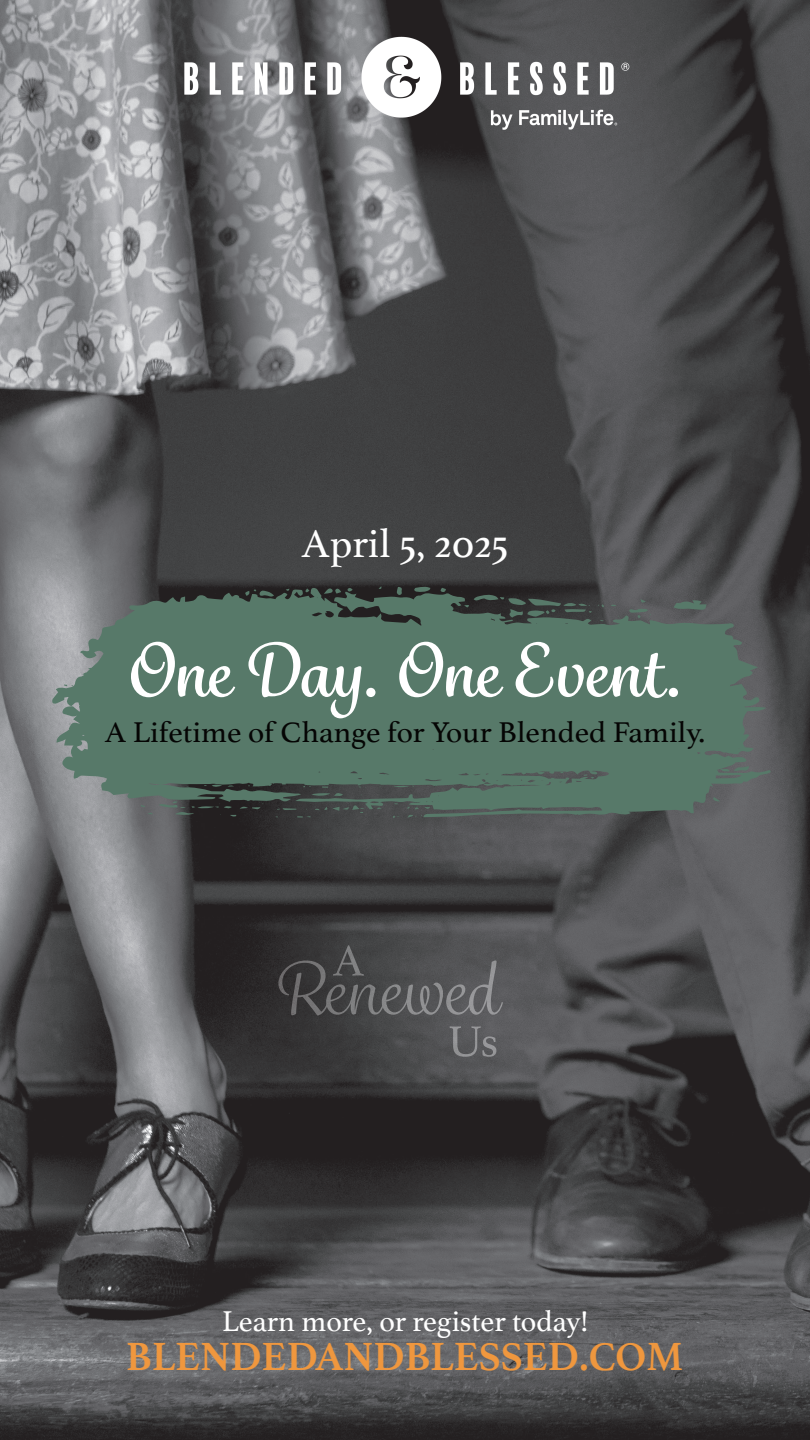
<style>
.page{position:relative;width:810px;height:1440px;background:#fff}
.page>*{position:absolute;margin:0;border:0;box-sizing:border-box;transform-origin:0 0}
.t1{font:700 71.25px "Grafolita Script";color:#fff}
.t2{font:700 41.25px "Athelas";color:#ef973e}
.t3{font:41.25px "Athelas";color:#fff}
.t4{font:30px "Athelas";color:#050504;scale:1.04 1}
.t5{font:30px "Athelas";color:#fff}
</style>
<div class="page">
<img style="left:0;top:0;width:810px;height:1440px">
<svg style="left:414px;top:587px;width:16px;height:1px"></svg>
<svg style="left:52px;top:588px;width:719px;height:229px;background:#587267"></svg>
<svg style="left:734px;top:766px;width:15px;height:5px"></svg>
<svg style="left:713px;top:797px;width:7px;height:4px"></svg>
<svg style="left:141px;top:805px;width:12px;height:9px"></svg>
<svg style="left:393px;top:786px;width:21px;height:2px"></svg>
<svg style="left:303px;top:786px;width:40px;height:11px"></svg>
<svg style="left:204px;top:784px;width:30px;height:4px"></svg>
<svg style="left:393px;top:816px;width:6px;height:2px"></svg>
<svg style="left:276px;top:805px;width:88px;height:13px"></svg>
<svg style="left:358px;top:785px;width:10px;height:3px"></svg>
<svg style="left:584px;top:774px;width:10px;height:5px"></svg>
<svg style="left:407px;top:806px;width:23px;height:12px"></svg>
<svg style="left:159px;top:801px;width:105px;height:16px;background:#353636"></svg>
<img style="left:171px;top:28px;width:468px;height:107px">
<svg style="left:278px;top:945px;width:225px;height:71px;background:#515152"></svg>
<svg style="left:450px;top:1026px;width:46px;height:31px"></svg>
<h2 class="t3" style="left:301px;top:511px;width:209px">April 5, 2025</h2>
<h1 class="t1" style="left:127px;top:623px;width:558px">One Day. One Event.</h1>
<p class="t4" style="left:105px;top:709px;width:579px">A Lifetime of Change for Your Blended Family.</p>
<p class="t5" style="left:222px;top:1297px;width:367px">Learn more, or register today!</p>
<h2 class="t2" style="left:126px;top:1323px;width:559px">BLENDEDANDBLESSED.COM</h2>
</div>
